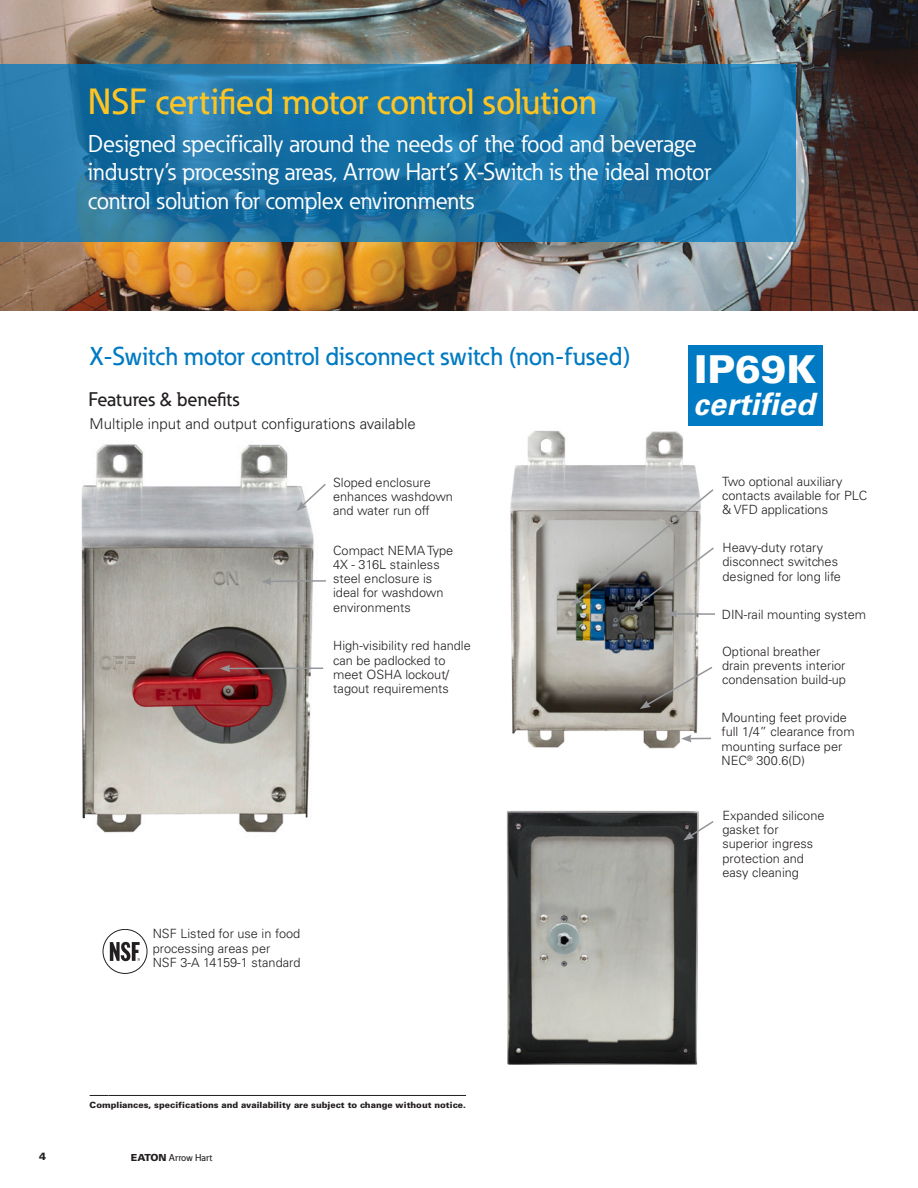
<style>
.page{position:relative;width:918px;height:1188px;background:#fff}
.page>*{position:absolute;margin:0;border:0;box-sizing:border-box;transform-origin:0 0}
.t1{font:900 38.55px "Univers LT Std";color:#fff}
.t2{font:500 36px "Eaton";color:#fec422}
.t3{font:italic 700 30.75px "Univers LT Std";letter-spacing:.015em;color:#fff}
.t4{font:500 25.5px "Eaton";color:#007ac2}
.t5{font:24px/28.5px "Eaton";letter-spacing:-.01em;color:#fff}
.t6{font:500 19.5px "Eaton";color:#231f20}
.t7{font:300 15px "Univers LT Std";color:#231f20}
.t8{font:300 12.75px/14.2px "Univers LT Std";color:#231f20}
.t9{font:900 10.5px "Univers LT Std";color:#231f20}
.t10{font:500 9.75px "Eaton";letter-spacing:.01em;color:#231f20}
.t11{font:900 8.7px "Univers LT Std";color:#231f20}
.s1{font-family:"Univers LT Std";font-weight:900}
</style>
<div class="page">
<img style="left:0;top:0;width:918px;height:310px">
<svg style="left:0;top:64px;width:796px;height:177px;background:#1e75a8"></svg>
<svg style="left:90px;top:1095px;width:18px;height:1px"></svg>
<hr style="left:108px;top:1095px;width:358px;height:1px;background:#231f20">
<img style="left:81px;top:444px;width:243px;height:389px">
<img style="left:510px;top:430px;width:189px;height:319px">
<img style="left:507px;top:811px;width:192px;height:254px">
<svg style="left:102px;top:929px;width:46px;height:45px"></svg>
<div style="left:103px;top:929px;width:44px;height:44px;background:#fff;border-radius:50%"></div>
<div style="left:103px;top:929px;width:44px;height:45px;border:1px solid #231f20;border-radius:50%"></div>
<svg style="left:110px;top:942px;width:30px;height:19px"></svg>
<svg style="left:683px;top:819px;width:31px;height:21px"></svg>
<svg style="left:640px;top:665px;width:72px;height:44px"></svg>
<div style="left:688px;top:345px;width:136px;height:81px;background:#007ac2"></div>
<hr style="left:228px;top:668px;width:95px;height:1px;background:#939598">
<svg style="left:220px;top:665px;width:10px;height:7px"></svg>
<svg style="left:296px;top:482px;width:30px;height:29px"></svg>
<svg style="left:261px;top:578px;width:65px;height:7px"></svg>
<svg style="left:572px;top:488px;width:143px;height:130px;background:#a5a6a4"></svg>
<svg style="left:681px;top:735px;width:30px;height:7px"></svg>
<h2 class="t2" style="left:88px;top:79px;width:510px">NSF certified motor control solution</h2>
<h3 class="t5" style="left:88px;top:129px;width:625px">Designed specifically around the needs of the food and beverage industry’s processing areas, Arrow Hart’s X-Switch is the ideal motor control solution for complex environments</h3>
<h3 class="t4" style="left:90px;top:340px;width:542px">X-Switch motor control disconnect switch (non-fused)</h3>
<h3 class="t6" style="left:88px;top:387px;width:152px">Features &amp; benefits</h3>
<p class="t7" style="left:90px;top:415px;width:328px">Multiple input and output configurations available</p>
<p class="t8" style="left:333px;top:475px;width:121px">Sloped enclosure enhances washdown and water run off</p>
<p class="t8" style="left:333px;top:543px;width:122px">Compact NEMA Type<br>4X - 316L stainless steel enclosure is ideal for washdown environments</p>
<p class="t8" style="left:333px;top:639px;width:139px">High-visibility red handle can be padlocked to meet OSHA lockout/ tagout requirements</p>
<p class="t8" style="left:153px;top:927px;width:149px">NSF Listed for use in food processing areas per<br>NSF 3-A 14159-1 standard</p>
<p class="t11" style="left:90px;top:1100px;width:378px">Compliances, specifications and availability are subject to change without notice.</p>
<p class="t9" style="left:39px;top:1150px;width:9px">4</p>
<p class="t10" style="left:131px;top:1151px;width:83px"><span class="s1">EATON</span> Arrow Hart</p>
<h1 class="t1" style="left:695px;top:345px;width:123px">IP69K</h1>
<h3 class="t3" style="left:693px;top:386px;width:123px">certified</h3>
<p class="t8" style="left:722px;top:474px;width:147px">Two optional auxiliary contacts available for PLC &amp; VFD applications</p>
<p class="t8" style="left:723px;top:541px;width:120px">Heavy-duty rotary disconnect switches designed for long life</p>
<p class="t8" style="left:722px;top:607px;width:146px">DIN-rail mounting system</p>
<p class="t8" style="left:722px;top:644px;width:126px">Optional breather drain prevents interior condensation build-up</p>
<p class="t8" style="left:722px;top:711px;width:135px">Mounting feet provide full 1/4” clearance from mounting surface per<br>NEC<sup>®</sup> 300.6(D)</p>
<p class="t8" style="left:722px;top:808px;width:104px">Expanded silicone gasket for superior ingress protection and easy cleaning</p>
</div>
